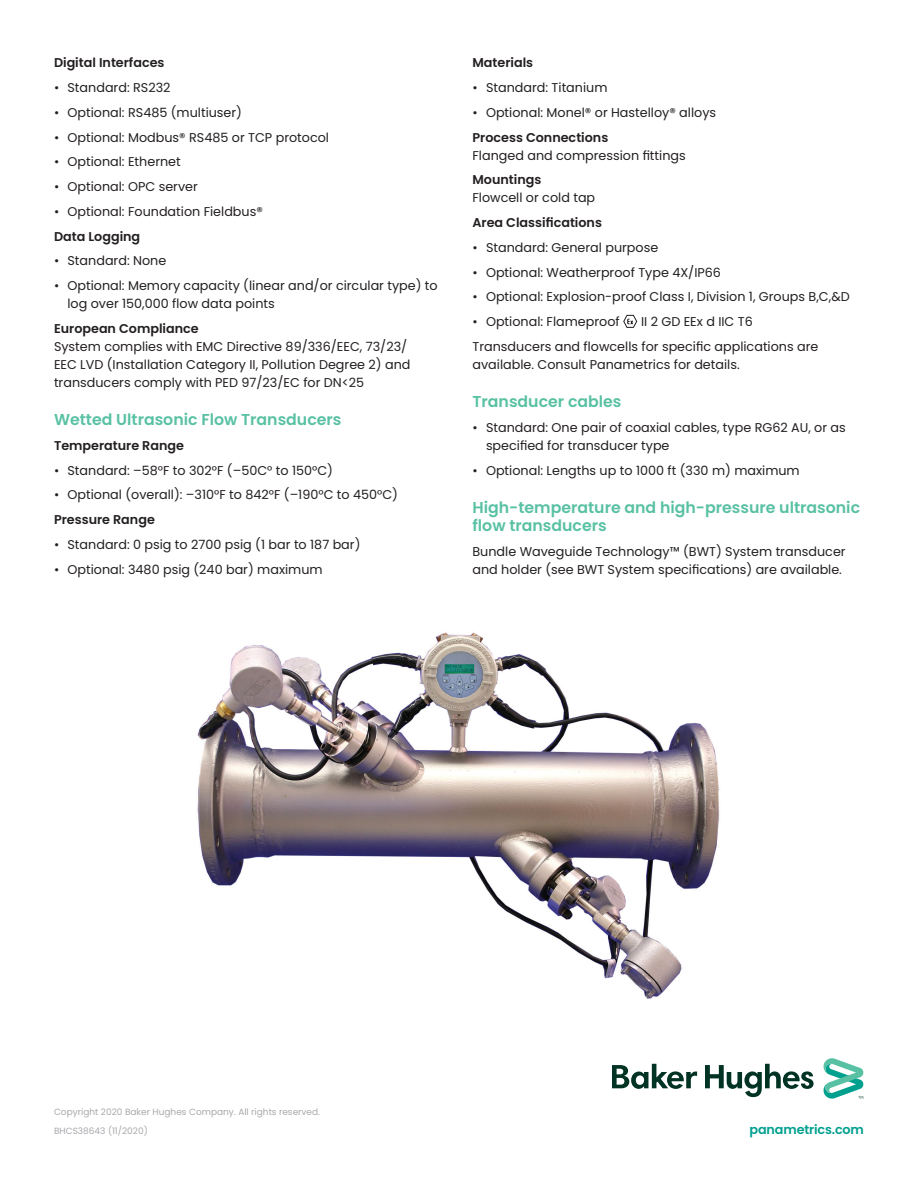
<style>
.page{position:relative;width:918px;height:1188px;background:#fff}
.page>*{position:absolute;margin:0;border:0;box-sizing:border-box;transform-origin:0 0}
._10_5pt-body_subhead{font:600 15.75px/18px "Poppins";color:#59c1a3}
._8_5pt-body_text{font:12.75px/18px "Poppins";color:#231f20}
._8_5pt-body_text-2{font:600 12.75px "Poppins";color:#231f20}
.t1{font:600 12.75px "Poppins";letter-spacing:-.01em;color:#00a08f}
._6pt-legal_footnote{font:9px "Poppins";color:#a8a9ad}
.s1{font-weight:600}
</style>
<div class="page">
<img style="left:197px;top:632px;width:523px;height:367px">
<svg style="left:623px;top:315px;width:14px;height:13px"></svg>
<svg style="left:612px;top:1058px;width:252px;height:41px"></svg>
<p class="_8_5pt-body_text-2" style="left:54px;top:56px;width:112px">Digital Interfaces</p>
<p class="_8_5pt-body_text" style="left:54px;top:79px;width:118px">• Standard: RS232</p>
<p class="_8_5pt-body_text" style="left:54px;top:103px;width:190px">• Optional: RS485 (multiuser)</p>
<p class="_8_5pt-body_text" style="left:54px;top:128px;width:277px">• Optional: Modbus® RS485 or TCP protocol</p>
<p class="_8_5pt-body_text" style="left:54px;top:153px;width:128px">• Optional: Ethernet</p>
<p class="_8_5pt-body_text" style="left:54px;top:178px;width:145px">• Optional: OPC server</p>
<p class="_8_5pt-body_text" style="left:54px;top:202px;width:210px">• Optional: Foundation Fieldbus®</p>
<p class="_8_5pt-body_text-2" style="left:54px;top:229px;width:88px">Data Logging</p>
<p class="_8_5pt-body_text" style="left:54px;top:252px;width:114px">• Standard: None</p>
<p class="_8_5pt-body_text" style="left:68px;top:277px;width:372px;text-indent:-14px">• Optional: Memory capacity (linear and/or circular type) to log over 150,000 flow data points</p>
<p class="_8_5pt-body_text" style="left:54px;top:319px;width:358px"><span class="s1">European Compliance<br></span>System complies with EMC Directive 89/336/EEC, 73/23/ EEC LVD (Installation Category II, Pollution Degree 2) and transducers comply with PED 97/23/EC for DN&lt;25</p>
<p class="_10_5pt-body_subhead" style="left:54px;top:411px;width:289px">Wetted Ultrasonic Flow Transducers</p>
<p class="_8_5pt-body_text-2" style="left:54px;top:438px;width:132px">Temperature Range</p>
<p class="_8_5pt-body_text" style="left:54px;top:461px;width:281px">• Standard: –58°F to 302°F (–50C° to 150°C)</p>
<p class="_8_5pt-body_text" style="left:54px;top:486px;width:346px">• Optional (overall): –310°F to 842°F (–190°C to 450°C)</p>
<p class="_8_5pt-body_text-2" style="left:54px;top:512px;width:102px">Pressure Range</p>
<p class="_8_5pt-body_text" style="left:54px;top:535px;width:308px">• Standard: 0 psig to 2700 psig (1 bar to 187 bar)</p>
<p class="_8_5pt-body_text" style="left:54px;top:560px;width:270px">• Optional: 3480 psig (240 bar) maximum</p>
<p class="_8_5pt-body_text-2" style="left:472px;top:56px;width:62px">Materials</p>
<p class="_8_5pt-body_text" style="left:472px;top:79px;width:137px">• Standard: Titanium</p>
<p class="_8_5pt-body_text" style="left:472px;top:103px;width:245px">• Optional: Monel® or Hastelloy® alloys</p>
<p class="_8_5pt-body_text" style="left:472px;top:128px;width:215px"><span class="s1">Process Connections<br></span>Flanged and compression fittings</p>
<p class="_8_5pt-body_text" style="left:472px;top:171px;width:124px"><span class="s1">Mountings<br></span>Flowcell or cold tap</p>
<p class="_8_5pt-body_text-2" style="left:472px;top:215px;width:131px">Area Classifications</p>
<p class="_8_5pt-body_text" style="left:472px;top:238px;width:187px">• Standard: General purpose</p>
<p class="_8_5pt-body_text" style="left:472px;top:263px;width:250px">• Optional: Weatherproof Type 4X/IP66</p>
<p class="_8_5pt-body_text" style="left:472px;top:288px;width:379px">• Optional: Explosion-proof Class I, Division 1, Groups B,C,&amp;D</p>
<p class="_8_5pt-body_text" style="left:472px;top:313px;width:149px">• Optional: Flameproof</p>
<p class="_8_5pt-body_text" style="left:641px;top:313px;width:113px">II 2 GD EEx d IIC T6</p>
<p class="_8_5pt-body_text" style="left:472px;top:337px;width:347px">Transducers and flowcells for specific applications are available. Consult Panametrics for details.</p>
<p class="_10_5pt-body_subhead" style="left:472px;top:393px;width:151px">Transducer cables</p>
<p class="_8_5pt-body_text" style="left:486px;top:418px;width:361px;text-indent:-14px">• Standard: One pair of coaxial cables, type RG62 AU, or as specified for transducer type</p>
<p class="_8_5pt-body_text" style="left:472px;top:461px;width:329px">• Optional: Lengths up to 1000 ft (330 m) maximum</p>
<p class="_10_5pt-body_subhead" style="left:472px;top:498px;width:389px">High-temperature and high-pressure ultrasonic flow transducers</p>
<p class="_8_5pt-body_text" style="left:472px;top:542px;width:375px">Bundle Waveguide Technology™ (BWT) System transducer and holder (see BWT System specifications) are available.</p>
<p class="_6pt-legal_footnote" style="left:54px;top:1107px;width:268px">Copyright 2020 Baker Hughes Company. All rights reserved.</p>
<p class="_6pt-legal_footnote" style="left:54px;top:1126px;width:95px">BHCS38643 (11/2020)</p>
<p class="t1" style="left:749px;top:1122px;width:116px">panametrics.com</p>
</div>
